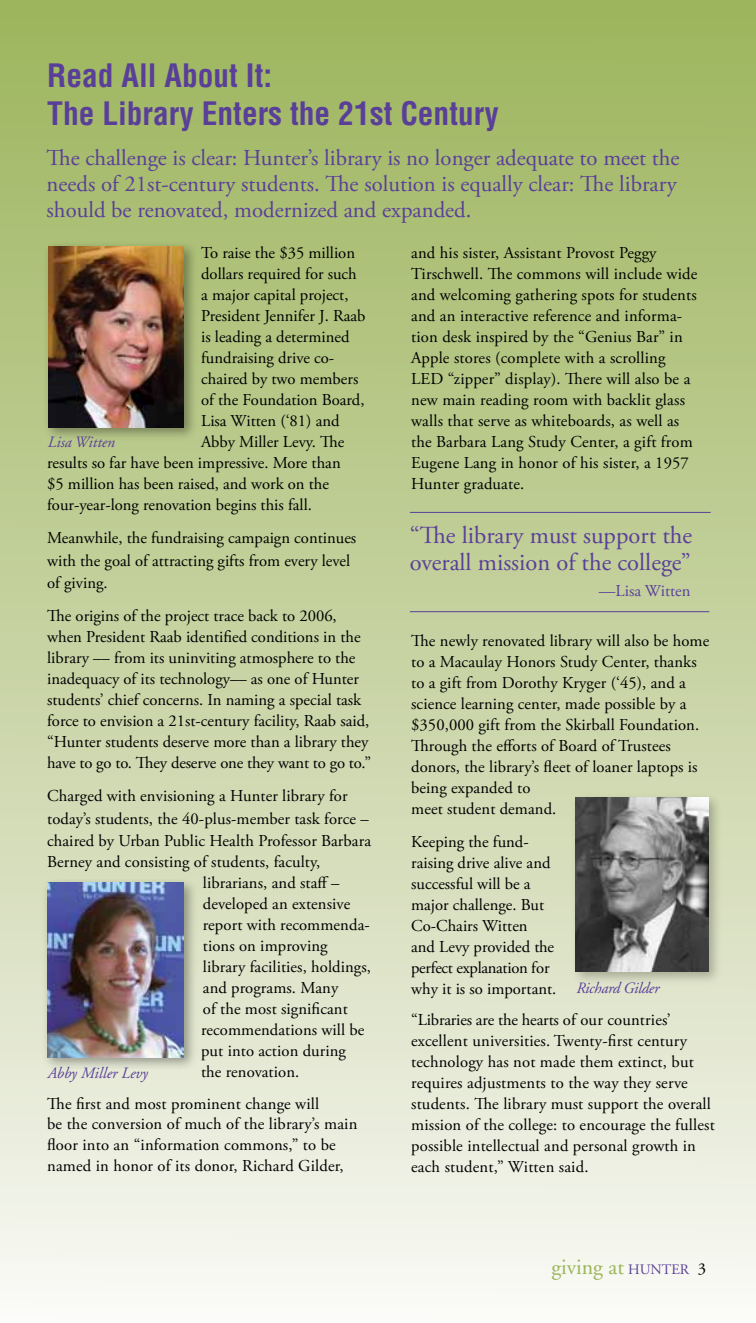
<style>
.page{position:relative;width:756px;height:1323px;background:#fff}
.page>*{position:absolute;margin:0;border:0;box-sizing:border-box;transform-origin:0 0}
.t1{font:700 condensed 31.5px/38.5px "Helvetica LT Std";color:#5a3f99}
.t2{font:24.5px/26.2px "Adobe Garamond Pro";color:#5a3f99}
.t3{font:22.75px/26.2px "Adobe Garamond Pro";color:#5a3f99}
.t4{font:21.88px "Adobe Garamond";color:#9cb55a}
.t5{font:16.62px/21px "Adobe Garamond Pro";letter-spacing:.005em;color:#000}
.t6{font:16.62px "Adobe Garamond Pro";color:#5a3f99}
.t7{font:italic 15.75px "Adobe Garamond";letter-spacing:-.01em;color:#5a3f99}
.s1{font-size:14.35px;color:#5a3f99}
.s2{font-family:"Adobe Garamond Pro";font-size:16.62px;color:#000}
</style>
<div class="page">
<div style="left:0;top:0;width:756px;height:1323px;background:linear-gradient(to bottom,#9bb35a,#f8f7f3)"></div>
<div style="left:571px;top:793px;width:152px;height:193px;background:#000;opacity:.25"></div>
<img style="left:576px;top:798px;width:133px;height:174px">
<div style="left:43px;top:241px;width:155px;height:201px;background:#000;opacity:.35"></div>
<img style="left:48px;top:246px;width:136px;height:182px">
<hr style="left:410px;top:512px;width:301px;height:1px;background:#5a3f99">
<hr style="left:410px;top:611px;width:299px;height:1px;background:#5a3f99">
<div style="left:42px;top:877px;width:156px;height:194px;background:#000;opacity:.35"></div>
<img style="left:47px;top:882px;width:137px;height:175px">
<h1 class="t1" style="left:47px;top:56px;width:453px">Read All About It:<br>The Library Enters the 21st Century</h1>
<h3 class="t3" style="left:47px;top:145px;width:635px">The challenge is clear: Hunter’s library is no longer adequate to meet the needs of 21st-century students. The solution is equally clear: The library should be renovated, modernized and expanded.</h3>
<p class="t5" style="left:201px;top:243px;width:155px">To raise the $35 million</p>
<p class="t5" style="left:201px;top:264px;width:157px">dollars required for such</p>
<p class="t5" style="left:201px;top:285px;width:149px">a major capital project,</p>
<p class="t5" style="left:201px;top:306px;width:166px">President Jennifer J. Raab</p>
<p class="t5" style="left:201px;top:327px;width:150px">is leading a determined</p>
<p class="t5" style="left:201px;top:348px;width:135px">fundraising drive co-</p>
<p class="t5" style="left:201px;top:369px;width:159px">chaired by two members</p>
<p class="t5" style="left:201px;top:390px;width:165px">of the Foundation Board,</p>
<p class="t5" style="left:201px;top:411px;width:140px">Lisa Witten (‘81) and</p>
<p class="t5" style="left:201px;top:432px;width:145px">Abby Miller Levy. The</p>
<p class="t5" style="left:47px;top:453px;width:295px">results so far have been impressive. More than</p>
<p class="t5" style="left:47px;top:474px;width:283px">$5 million has been raised, and work on the</p>
<p class="t5" style="left:47px;top:495px;width:266px">four-year-long renovation begins this fall.</p>
<p class="t5" style="left:47px;top:527px;width:311px;line-height:22.8px">Meanwhile, the fundraising campaign continues with the goal of attracting gifts from every level of giving.</p>
<p class="t5" style="left:47px;top:606px;width:326px">The origins of the project trace back to 2006, when President Raab identified conditions in the library –– from its uninviting atmosphere to the inadequacy of its technology–– as one of Hunter students’ chief concerns. In naming a special task force to envision a 21st-century facility, Raab said, “Hunter students deserve more than a library they have to go to. They deserve one they want to go to.”</p>
<p class="t5" style="left:47px;top:785px;width:325px;line-height:22.8px">Charged with envisioning a Hunter library for today’s students, the 40-plus-member task force – chaired by Urban Public Health Professor Barbara</p>
<p class="t5" style="left:201px;top:852px;width:171px;text-indent:-154px">Berney and consisting of students, faculty, librarians, and staff – developed an extensive report with recommenda&shy;tions on improving library facilities, holdings, and programs. Many<br>of the most significant recommendations will be put into action during<br>the renovation.</p>
<p class="t5" style="left:47px;top:1093px;width:312px">The first and most prominent change will<br>be the conversion of much of the library’s main floor into an “information commons,” to be named in honor of its donor, Richard Gilder,</p>
<p class="t7" style="left:47px;top:433px;width:69px">Lisa Witten</p>
<p class="t7" style="left:47px;top:1064px;width:102px">Abby Miller Levy</p>
<p class="t5" style="left:411px;top:243px;width:288px">and his sister, Assistant Provost Peggy Tirschwell. The commons will include wide and welcoming gathering spots for students and an interactive reference and informa&shy;tion desk inspired by the “Genius Bar” in Apple stores (complete with a scrolling LED “zipper” display). There will also be a new main reading room with backlit glass walls that serve as whiteboards, as well as the Barbara Lang Study Center, a gift from Eugene Lang in honor of his sister, a 1957<br>Hunter graduate.</p>
<h2 class="t2" style="left:410px;top:523px;width:284px">“The library must support the overall mission of the college”</h2>
<p class="t6" style="left:599px;top:581px;width:93px">—Lisa Witten</p>
<p class="t5" style="left:411px;top:631px;width:300px">The newly renovated library will also be home to a Macaulay Honors Study Center, thanks to a gift from Dorothy Kryger (‘45), and a science learning center, made possible by a $350,000 gift from the Skirball Foundation.<br>Through the efforts of Board of Trustees donors, the library’s fleet of loaner laptops is being expanded to<br>meet student demand.</p>
<p class="t5" style="left:411px;top:832px;width:147px">Keeping the fund&shy;raising drive alive and successful will be a major challenge. But<br>Co-Chairs Witten<br>and Levy provided the perfect explanation for why it is so important.</p>
<p class="t5" style="left:411px;top:1010px;width:305px">“Libraries are the hearts of our countries’ excellent universities. Twenty-first century technology has not made them extinct, but requires adjustments to the way they serve students. The library must support the overall mission of the college: to encourage the fullest possible intellectual and personal growth in each student,” Witten said.</p>
<p class="t7" style="left:576px;top:980px;width:85px">Richard Gilder</p>
<h3 class="t4" style="left:551px;top:1255px;width:156px">giving at <span class="s1">HUNTER</span> <span class="s2">3</span></h3>
</div>
